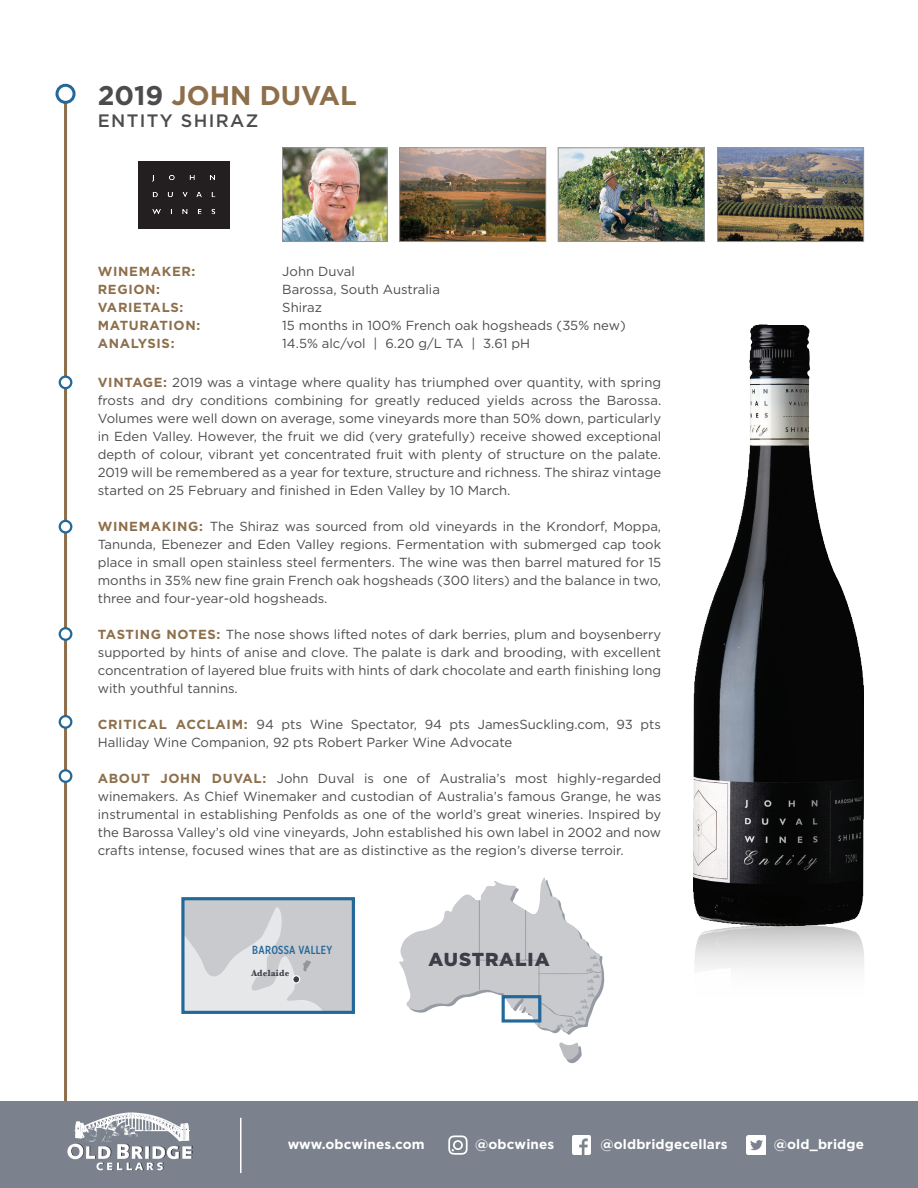
<style>
.page{position:relative;width:918px;height:1188px;background:#fff}
.page>*{position:absolute;margin:0;border:0;box-sizing:border-box;transform-origin:0 0}
.t1{font:700 27px "Gotham";color:#8d6f4b}
.t2{font:900 18.75px "Gotham";letter-spacing:.05em;color:#3b3e46}
.t3{font:500 18px "Gotham";letter-spacing:.075em;color:#4b4c4d}
.space{font:700 13.5px "Gotham";letter-spacing:.01em;color:#fff}
.Tasting_Notes_Paragr{font:13.2px/18px "Gotham";color:#4b4c4d;text-align:justify}
.Tasting_Notes_Paragr-2{font:700 13.2px "Gotham";letter-spacing:.05em;color:#8d6f4b}
.t4{font:500 11.7px "Gotham X Narrow";letter-spacing:.025em;color:#23689a}
.t5{font:700 9.3px "Baskerville";letter-spacing:.025em;color:#3b3e46;scale:.94 1}
.s1{color:#4b4c4d}
.s2{font-weight:700;color:#8d6f4b}
</style>
<div class="page">
<img style="left:694px;top:927px;width:170px;height:41px">
<img style="left:693px;top:324px;width:171px;height:603px">
<div style="left:138px;top:162px;width:91px;height:66px;background:#231f20"></div>
<hr style="left:64px;top:85px;width:3px;height:1026px;background:#8d6f4b">
<img style="left:284px;top:149px;width:102px;height:91px">
<div style="left:282px;top:147px;width:106px;height:95px;border:1px solid #939598"></div>
<img style="left:560px;top:149px;width:143px;height:91px">
<div style="left:558px;top:147px;width:147px;height:95px;border:1px solid #939598"></div>
<img style="left:401px;top:149px;width:143px;height:91px">
<div style="left:399px;top:147px;width:147px;height:95px;border:1px solid #939598"></div>
<div style="left:57px;top:85px;width:17px;height:17px;background:#fff;border-radius:50%"></div>
<div style="left:56px;top:84px;width:20px;height:20px;border:3px solid #23689a;border-radius:50%"></div>
<img style="left:719px;top:149px;width:143px;height:91px">
<div style="left:717px;top:147px;width:147px;height:95px;border:1px solid #939598"></div>
<div style="left:60px;top:521px;width:11px;height:11px;background:#fff;border-radius:50%"></div>
<div style="left:59px;top:520px;width:13px;height:14px;border:2px solid #23689a;border-radius:50%"></div>
<div style="left:60px;top:716px;width:11px;height:12px;background:#fff;border-radius:50%"></div>
<div style="left:59px;top:715px;width:13px;height:14px;border:2px solid #23689a;border-radius:50%"></div>
<div style="left:60px;top:770px;width:11px;height:12px;background:#fff;border-radius:50%"></div>
<div style="left:59px;top:769px;width:13px;height:14px;border:2px solid #23689a;border-radius:50%"></div>
<div style="left:60px;top:377px;width:11px;height:11px;background:#fff;border-radius:50%"></div>
<div style="left:59px;top:376px;width:13px;height:13px;border:2px solid #23689a;border-radius:50%"></div>
<div style="left:60px;top:628px;width:11px;height:12px;background:#fff;border-radius:50%"></div>
<div style="left:59px;top:627px;width:13px;height:14px;border:2px solid #23689a;border-radius:50%"></div>
<svg style="left:185px;top:901px;width:166px;height:109px;background:#d2d3d6"></svg>
<div style="left:181px;top:897px;width:174px;height:117px;border:3px solid #23689a"></div>
<div style="left:293px;top:976px;width:7px;height:7px;background:#3b3e46;border-radius:50%"></div>
<div style="left:292px;top:975px;width:8px;height:9px;border:1px solid #fff;border-radius:50%"></div>
<svg style="left:559px;top:1042px;width:23px;height:22px"></svg>
<svg style="left:399px;top:878px;width:206px;height:157px"></svg>
<div style="left:0;top:1102px;width:918px;height:86px;background:#7b828d"></div>
<img style="left:572px;top:1136px;width:19px;height:18px">
<img style="left:747px;top:1135px;width:19px;height:20px">
<svg style="left:448px;top:1135px;width:20px;height:20px"></svg>
<svg style="left:67px;top:1145px;width:4px;height:13px"></svg>
<img style="left:74px;top:1112px;width:115px;height:30px">
<img style="left:71px;top:1144px;width:122px;height:27px">
<hr style="left:240px;top:1118px;width:2px;height:55px;background:#fff">
<p class="t1" style="left:98px;top:78px;width:261px"><span class="s1">2019</span> JOHN DUVAL</p>
<p class="t3" style="left:98px;top:109px;width:162px">ENTITY SHIRAZ</p>
<p class="Tasting_Notes_Paragr-2" style="left:98px;top:263px;width:99px">WINEMAKER:</p>
<p class="Tasting_Notes_Paragr" style="left:282px;top:262px;width:74px">John Duval</p>
<p class="Tasting_Notes_Paragr-2" style="left:98px;top:281px;width:64px">REGION:</p>
<p class="Tasting_Notes_Paragr" style="left:282px;top:280px;width:159px">Barossa, South Australia</p>
<p class="Tasting_Notes_Paragr-2" style="left:98px;top:299px;width:87px">VARIETALS:</p>
<p class="Tasting_Notes_Paragr" style="left:282px;top:298px;width:41px">Shiraz</p>
<p class="Tasting_Notes_Paragr-2" style="left:98px;top:317px;width:104px">MATURATION:</p>
<p class="Tasting_Notes_Paragr" style="left:282px;top:316px;width:345px">15 months in 100% French oak hogsheads (35% new)</p>
<p class="Tasting_Notes_Paragr-2" style="left:98px;top:335px;width:78px">ANALYSIS:</p>
<p class="Tasting_Notes_Paragr" style="left:282px;top:334px;width:249px">14.5% alc/vol | 6.20 g/L TA | 3.61 pH</p>
<p class="Tasting_Notes_Paragr" style="left:98px;top:373px;width:565px"><span class="s2">VINTAGE:</span> 2019 was a vintage where quality has triumphed over quantity, with spring frosts and dry conditions combining for greatly reduced yields across the Barossa.<br>Volumes were well down on average, some vineyards more than 50% down, particularly in Eden Valley. However, the fruit we did (very gratefully) receive showed exceptional depth of colour, vibrant yet concentrated fruit with plenty of structure on the palate.<br>2019 will be remembered as a year for texture, structure and richness. The shiraz vintage started on 25 February and finished in Eden Valley by 10 March.</p>
<p class="Tasting_Notes_Paragr" style="left:98px;top:517px;width:565px"><span class="s2">WINEMAKING:</span> The Shiraz was sourced from old vineyards in the Krondorf, Moppa, Tanunda, Ebenezer and Eden Valley regions. Fermentation with submerged cap took place in small open stainless steel fermenters. The wine was then barrel matured for 15 months in 35% new fine grain French oak hogsheads (300 liters) and the balance in two, three and four-year-old hogsheads.</p>
<p class="Tasting_Notes_Paragr" style="left:98px;top:625px;width:565px"><span class="s2">TASTING NOTES:</span> The nose shows lifted notes of dark berries, plum and boysenberry supported by hints of anise and clove. The palate is dark and brooding, with excellent concentration of layered blue fruits with hints of dark chocolate and earth finishing long with youthful tannins.</p>
<p class="Tasting_Notes_Paragr" style="left:98px;top:715px;width:565px"><span class="s2">CRITICAL ACCLAIM:</span> 94 pts Wine Spectator, 94 pts JamesSuckling.com, 93 pts<br>Halliday Wine Companion, 92 pts Robert Parker Wine Advocate</p>
<p class="Tasting_Notes_Paragr" style="left:98px;top:769px;width:565px"><span class="s2">ABOUT JOHN DUVAL:</span> John Duval is one of Australia’s most highly-regarded winemakers. As Chief Winemaker and custodian of Australia’s famous Grange, he was instrumental in establishing Penfolds as one of the world’s great wineries. Inspired by the Barossa Valley’s old vine vineyards, John established his own label in 2002 and now crafts intense, focused wines that are as distinctive as the region’s diverse terroir.</p>
<p class="t4" style="left:252px;top:943px;width:82px">BAROSSA VALLEY</p>
<p class="t5" style="left:251px;top:966px;width:42px">Adelaide</p>
<p class="t2" style="left:429px;top:947px;width:123px">AUSTRALIA</p>
<p class="space" style="left:288px;top:1135px;width:139px">www.obcwines.com</p>
<p class="space" style="left:475px;top:1135px;width:81px">@obcwines</p>
<p class="space" style="left:600px;top:1135px;width:129px">@oldbridgecellars</p>
<p class="space" style="left:774px;top:1135px;width:92px">@old_bridge</p>
</div>
